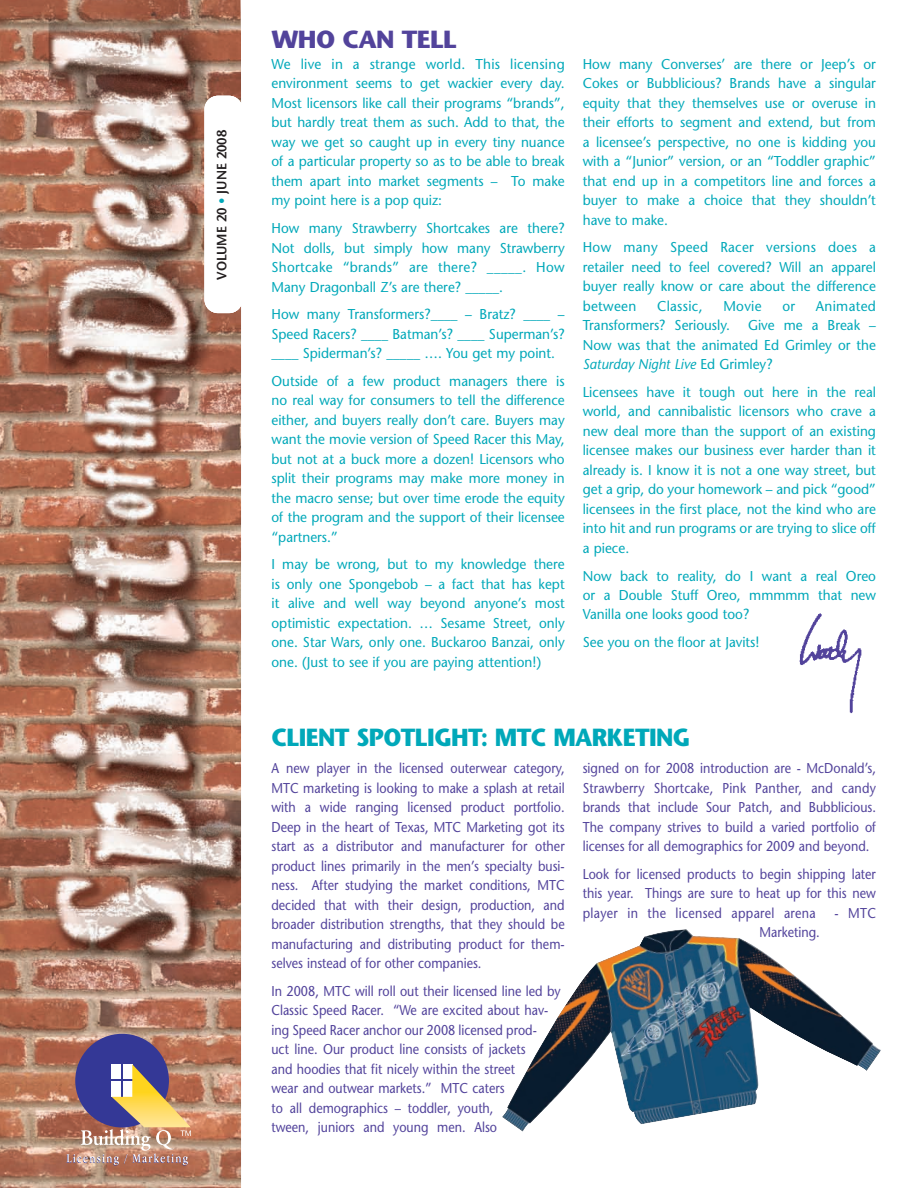
<style>
.page{position:relative;width:918px;height:1188px;background:#fff}
.page>*{position:absolute;margin:0;border:0;box-sizing:border-box;transform-origin:0 0}
.t1{font:700 24.75px "Stone Sans";letter-spacing:-.025em;color:#00a8b9;scale:.94 1}
.t2{font:700 24.75px "Stone Sans";letter-spacing:-.025em;color:#52439b}
.t3{font:14.25px/19.5px "Stone Sans";color:#00a8b9;text-align:justify;scale:.95 1}
.t4{font:14.25px/19.5px "Stone Sans";color:#52439b;text-align:justify;scale:.88 1}
.t5{font:14.25px "Stone Sans";letter-spacing:.025em;color:#00a8b9;scale:.95 1}
.t6{font:600 13.5px "Stone Sans";letter-spacing:-.005em;color:#231f20;scale:.95 1}
.s1{color:#00a8b9}
.s2{font-style:italic}
</style>
<div class="page">
<img style="left:0;top:0;width:241px;height:1188px">
<img style="left:799px;top:613px;width:63px;height:101px">
<div style="left:75px;top:1034px;width:94px;height:93px;background:#343896;border-radius:50%"></div>
<img style="left:66px;top:1064px;width:125px;height:102px">
<svg style="left:0;top:172px;width:2px;height:422px"></svg>
<svg style="left:1px;top:118px;width:1px;height:37px"></svg>
<img style="left:502px;top:929px;width:379px;height:203px">
<p class="t6" style="left:216px;top:280px;width:159px;rotate:-90deg">VOLUME 20 <span class="s1">•</span> JUNE 2008</p>
<h1 class="t2" style="left:272px;top:30px;width:187px">WHO CAN TELL</h1>
<p class="t3" style="left:272px;top:56px;width:310px">We live in a strange world. This licensing environment seems to get wackier every day.<br>Most licensors like call their programs “brands”, but hardly treat them as such. Add to that, the way we get so caught up in every tiny nuance of a particular property so as to be able to break them apart into market segments – To make my point here is a pop quiz:</p>
<p class="t3" style="left:272px;top:220px;width:310px">How many Strawberry Shortcakes are there?<br>Not dolls, but simply how many Strawberry Shortcake “brands” are there? _____. How Many Dragonball Z’s are there? _____.</p>
<p class="t3" style="left:272px;top:306px;width:310px">How many Transformers?____ – Bratz? ____ – Speed Racers? ____ Batman’s? ____ Superman’s? ____ Spiderman’s? _____ …. You get my point.</p>
<p class="t3" style="left:272px;top:373px;width:310px">Outside of a few product managers there is no real way for consumers to tell the difference either, and buyers really don’t care. Buyers may want the movie version of Speed Racer this May, but not at a buck more a dozen! Licensors who split their programs may make more money in the macro sense; but over time erode the equity of the program and the support of their licensee “partners.”</p>
<p class="t3" style="left:272px;top:556px;width:310px">I may be wrong, but to my knowledge there is only one Spongebob – a fact that has kept it alive and well way beyond anyone’s most optimistic expectation. … Sesame Street, only one. Star Wars, only one. Buckaroo Banzai, only one. (Just to see if you are paying attention!)</p>
<p class="t3" style="left:583px;top:56px;width:310px">How many Converses’ are there or Jeep’s or Cokes or Bubblicious? Brands have a singular equity that they themselves use or overuse in their efforts to segment and extend, but from a licensee’s perspective, no one is kidding you with a “Junior” version, or an “Toddler graphic” that end up in a competitors line and forces a buyer to make a choice that they shouldn’t have to make.</p>
<p class="t3" style="left:583px;top:239px;width:310px">How many Speed Racer versions does a retailer need to feel covered? Will an apparel buyer really know or care about the difference between</p>
<p class="t5" style="left:657px;top:300px;width:49px">Classic,</p>
<p class="t3" style="left:723px;top:298px;width:42px">Movie</p>
<p class="t3" style="left:782px;top:298px;width:15px">or</p>
<p class="t5" style="left:816px;top:300px;width:65px">Animated</p>
<p class="t3" style="left:583px;top:317px;width:156px">Transformers? Seriously.</p>
<p class="t3" style="left:583px;top:317px;width:310px;text-indent:165px">Give me a Break – Now was that the animated Ed Grimley or the <span class="s2">Saturday Night Live</span> Ed Grimley?</p>
<p class="t3" style="left:583px;top:384px;width:310px">Licensees have it tough out here in the real world, and cannibalistic licensors who crave a new deal more than the support of an existing licensee makes our business ever harder than it already is. I know it is not a one way street, but get a grip, do your homework – and pick “good” licensees in the first place, not the kind who are into hit and run programs or are trying to slice off a piece.</p>
<p class="t3" style="left:583px;top:567px;width:310px">Now back to reality, do I want a real Oreo or a Double Stuff Oreo, mmmmm that new Vanilla one looks good too?</p>
<p class="t3" style="left:583px;top:634px;width:188px">See you on the floor at Javits!</p>
<h1 class="t1" style="left:272px;top:727px;width:447px">CLIENT SPOTLIGHT: MTC MARKETING</h1>
<p class="t4" style="left:272px;top:760px;width:335px">A new player in the licensed outerwear category, MTC marketing is looking to make a splash at retail with a wide ranging licensed product portfolio.<br>Deep in the heart of Texas, MTC Marketing got its start as a distributor and manufacturer for other product lines primarily in the men’s specialty busi&shy;ness. After studying the market conditions, MTC decided that with their design, production, and broader distribution strengths, that they should be manufacturing and distributing product for them&shy;selves instead of for other companies.</p>
<p class="t4" style="left:272px;top:983px;width:330px;text-align:left">In 2008, MTC will roll out their licensed line led by Classic Speed Racer. “We are excited about hav&shy;ing Speed Racer anchor our 2008 licensed prod-<br>uct line. Our product line consists of jackets<br>and hoodies that fit nicely within the street<br>wear and outwear markets.” MTC caters<br>to all demographics – toddler, youth,<br>tween, juniors and young men. Also</p>
<p class="t4" style="left:583px;top:760px;width:335px">signed on for 2008 introduction are - McDonald’s, Strawberry Shortcake, Pink Panther, and candy brands that include Sour Patch, and Bubblicious.<br>The company strives to build a varied portfolio of licenses for all demographics for 2009 and beyond.</p>
<p class="t4" style="left:583px;top:866px;width:335px">Look for licensed products to begin shipping later this year. Things are sure to heat up for this new player in the licensed apparel arena</p>
<p class="t4" style="left:835px;top:905px;width:49px">- MTC</p>
<p class="t4" style="left:760px;top:924px;width:70px">Marketing.</p>
</div>
